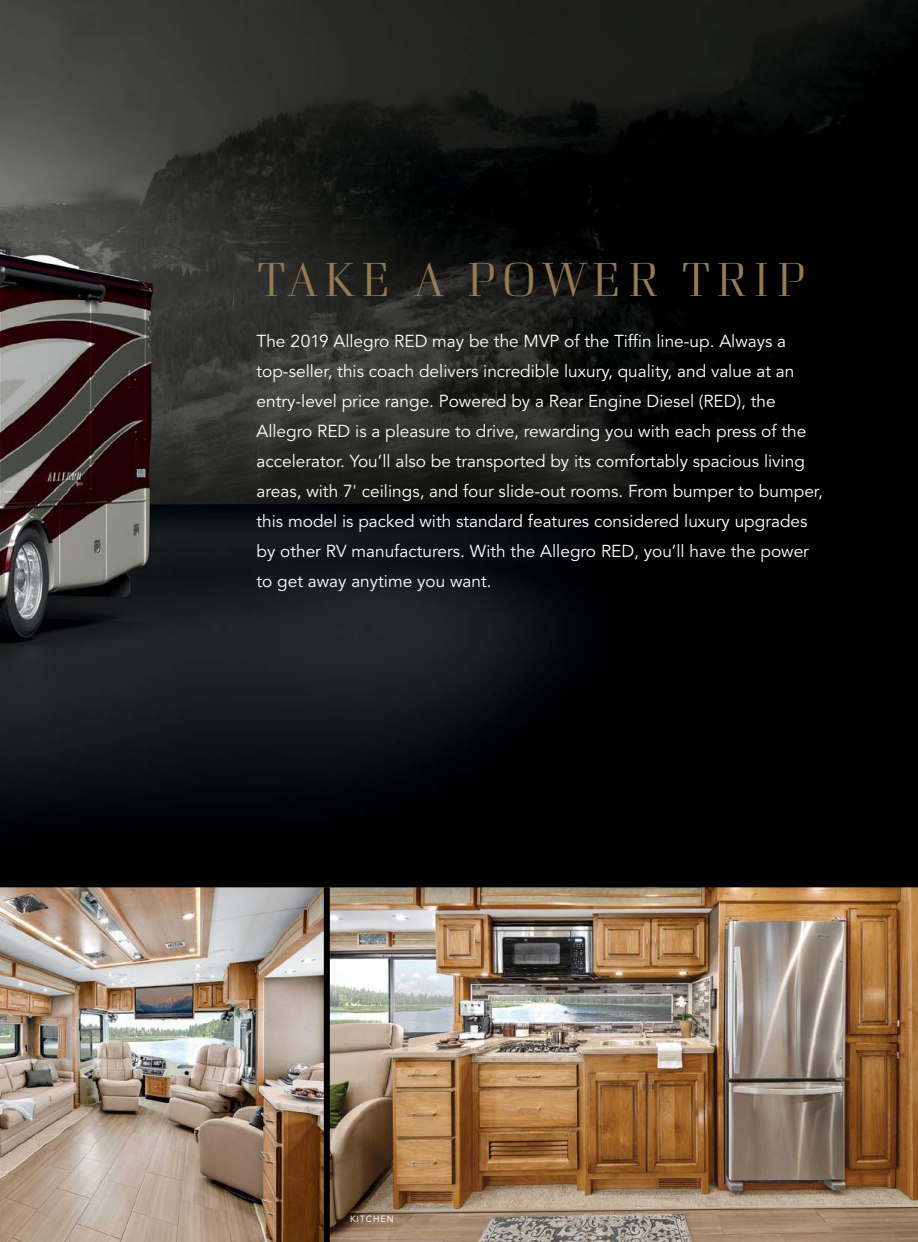
<style>
.page{position:relative;width:918px;height:1242px;background:#fff}
.page>*{position:absolute;margin:0;border:0;box-sizing:border-box;transform-origin:0 0}
.t1{font:300 49.5px "Curve";letter-spacing:.09em;color:#947b50}
.t2{font:17.25px/30px "Avenir LT Std";color:#fff}
.t3{font:9px "Avenir LT Std";letter-spacing:.1em;color:#fff}
</style>
<div class="page">
<img style="left:0;top:0;width:918px;height:881px">
<img style="left:0;top:887px;width:918px;height:355px">
<div style="left:324px;top:887px;width:6px;height:355px;background:#000"></div>
<div style="left:0;top:881px;width:918px;height:6px;background:#000"></div>
<h1 class="t1" style="left:256px;top:251px;width:552px">TAKE A POWER TRIP</h1>
<p class="t2" style="left:256px;top:327px;width:568px">The 2019 Allegro RED may be the MVP of the Tiffin line-up. Always a top-seller, this coach delivers incredible luxury, quality, and value at an entry-level price range. Powered by a Rear Engine Diesel (RED), the Allegro RED is a pleasure to drive, rewarding you with each press of the accelerator. You’ll also be transported by its comfortably spacious living areas, with 7' ceilings, and four slide-out rooms. From bumper to bumper, this model is packed with standard features considered luxury upgrades by other RV manufacturers. With the Allegro RED, you’ll have the power to get away anytime you want.</p>
<p class="t3" style="left:350px;top:1213px;width:45px">KITCHEN</p>
</div>
